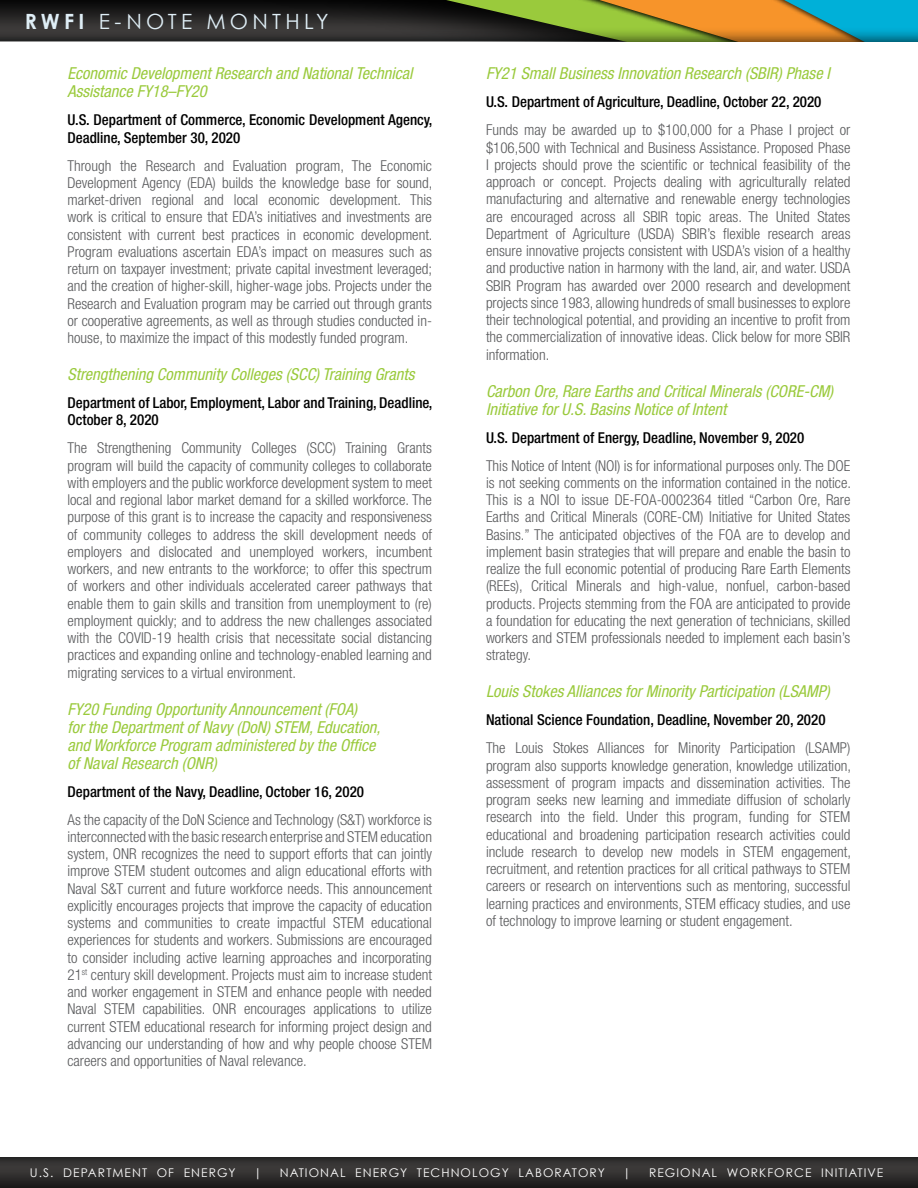
<style>
.page{position:relative;width:918px;height:1188px;background:#fff}
.page>*{position:absolute;margin:0;border:0;box-sizing:border-box;transform-origin:0 0}
.t1{font:21px "Century Gothic";letter-spacing:.205em;color:#dfeef6}
.t2{font:italic condensed 16.5px/18px "Helvetica Neue LT Std";color:#9aca3c}
.t3{font:300 condensed 15px/17.2px "Helvetica Neue LT Std";color:#58595b;text-align:justify}
.t4{font:500 condensed 15px/17.2px "Helvetica Neue LT Std";color:#000}
.t5{font:12px "Century Gothic";letter-spacing:.09em;color:#fff}
.s1{font-weight:700}
</style>
<div class="page">
<div style="left:0;top:1155px;width:918px;height:33px;background:linear-gradient(to right,#282727,#282727)"></div>
<svg style="left:70px;top:0;width:507px;height:27px;background:#2e3420"></svg>
<svg style="left:581px;top:0;width:337px;height:27px;background:#90a163"></svg>
<div style="left:0;top:27px;width:918px;height:1145px;background:#000;opacity:.6"></div>
<div style="left:0;top:42px;width:918px;height:1115px;background:#fff"></div>
<h1 class="t1" style="left:25px;top:8px;width:305px"><span class="s1">RWFI</span> E-NOTE MONTHLY</h1>
<p class="t2" style="left:68px;top:65px;width:346px">Economic Development Research and National Technical<br>Assistance FY18–FY20</p>
<p class="t4" style="left:68px;top:111px;width:367px">U.S. Department of Commerce, Economic Development Agency,<br>Deadline, September 30, 2020</p>
<p class="t3" style="left:68px;top:157px;width:367px">Through the Research and Evaluation program, The Economic Development Agency (EDA) builds the knowledge base for sound, market-driven regional and local economic development. This work is critical to ensure that EDA’s initiatives and investments are consistent with current best practices in economic development.<br>Program evaluations ascertain EDA’s impact on measures such as return on taxpayer investment; private capital investment leveraged; and the creation of higher-skill, higher-wage jobs. Projects under the Research and Evaluation program may be carried out through grants or cooperative agreements, as well as through studies conducted in&shy;house, to maximize the impact of this modestly funded program.</p>
<p class="t2" style="left:68px;top:366px;width:348px">Strengthening Community Colleges (SCC) Training Grants</p>
<p class="t4" style="left:68px;top:394px;width:367px">Department of Labor, Employment, Labor and Training, Deadline,<br>October 8, 2020</p>
<p class="t3" style="left:68px;top:439px;width:366px">The Strengthening Community Colleges (SCC) Training Grants program will build the capacity of community colleges to collaborate with employers and the public workforce development system to meet local and regional labor market demand for a skilled workforce. The purpose of this grant is to increase the capacity and responsiveness of community colleges to address the skill development needs of employers and dislocated and unemployed workers, incumbent workers, and new entrants to the workforce; to offer this spectrum of workers and other individuals accelerated career pathways that enable them to gain skills and transition from unemployment to (re) employment quickly; and to address the new challenges associated with the COVID-19 health crisis that necessitate social distancing practices and expanding online and technology-enabled learning and migrating services to a virtual environment.</p>
<p class="t2" style="left:68px;top:700px;width:314px">FY20 Funding Opportunity Announcement (FOA)<br>for the Department of Navy (DoN) STEM, Education, and Workforce Program administered by the Office of Naval Research (ONR)</p>
<p class="t4" style="left:68px;top:782px;width:298px">Department of the Navy, Deadline, October 16, 2020</p>
<p class="t3" style="left:68px;top:811px;width:366px">As the capacity of the DoN Science and Technology (S&amp;T) workforce is interconnected with the basic research enterprise and STEM education system, ONR recognizes the need to support efforts that can jointly improve STEM student outcomes and align educational efforts with Naval S&amp;T current and future workforce needs. This announcement explicitly encourages projects that improve the capacity of education systems and communities to create impactful STEM educational experiences for students and workers. Submissions are encouraged to consider including active learning approaches and incorporating 21<sup>st</sup> century skill development. Projects must aim to increase student and worker engagement in STEM and enhance people with needed Naval STEM capabilities. ONR encourages applications to utilize current STEM educational research for informing project design and advancing our understanding of how and why people choose STEM careers and opportunities of Naval relevance.</p>
<p class="t2" style="left:486px;top:65px;width:345px">FY21 Small Business Innovation Research (SBIR) Phase I</p>
<p class="t4" style="left:486px;top:93px;width:337px">U.S. Department of Agriculture, Deadline, October 22, 2020</p>
<p class="t3" style="left:486px;top:121px;width:366px">Funds may be awarded up to $100,000 for a Phase I project or $106,500 with Technical and Business Assistance. Proposed Phase I projects should prove the scientific or technical feasibility of the approach or concept. Projects dealing with agriculturally related manufacturing and alternative and renewable energy technologies are encouraged across all SBIR topic areas. The United States Department of Agriculture (USDA) SBIR’s flexible research areas ensure innovative projects consistent with USDA’s vision of a healthy and productive nation in harmony with the land, air, and water. USDA SBIR Program has awarded over 2000 research and development projects since 1983, allowing hundreds of small businesses to explore their technological potential, and providing an incentive to profit from the commercialization of innovative ideas. Click below for more SBIR information.</p>
<p class="t2" style="left:486px;top:382px;width:349px">Carbon Ore, Rare Earths and Critical Minerals (CORE-CM)<br>Initiative for U.S. Basins Notice of Intent</p>
<p class="t4" style="left:486px;top:428px;width:320px">U.S. Department of Energy, Deadline, November 9, 2020</p>
<p class="t3" style="left:486px;top:457px;width:367px">This Notice of Intent (NOI) is for informational purposes only. The DOE is not seeking comments on the information contained in the notice.<br>This is a NOI to issue DE-FOA-0002364 titled “Carbon Ore, Rare Earths and Critical Minerals (CORE-CM) Initiative for United States Basins.” The anticipated objectives of the FOA are to develop and implement basin strategies that will prepare and enable the basin to realize the full economic potential of producing Rare Earth Elements (REEs), Critical Minerals and high-value, nonfuel, carbon-based products. Projects stemming from the FOA are anticipated to provide a foundation for educating the next generation of technicians, skilled workers and STEM professionals needed to implement each basin’s strategy.</p>
<p class="t2" style="left:486px;top:683px;width:345px">Louis Stokes Alliances for Minority Participation (LSAMP)</p>
<p class="t4" style="left:486px;top:711px;width:341px">National Science Foundation, Deadline, November 20, 2020</p>
<p class="t3" style="left:486px;top:739px;width:367px">The Louis Stokes Alliances for Minority Participation (LSAMP) program also supports knowledge generation, knowledge utilization, assessment of program impacts and dissemination activities. The program seeks new learning and immediate diffusion of scholarly research into the field. Under this program, funding for STEM educational and broadening participation research activities could include research to develop new models in STEM engagement, recruitment, and retention practices for all critical pathways to STEM careers or research on interventions such as mentoring, successful learning practices and environments, STEM efficacy studies, and use of technology to improve learning or student engagement.</p>
<p class="t5" style="left:30px;top:1165px;width:207px">U.S. DEPARTMENT OF ENERGY</p>
<p class="t5" style="left:254px;top:1165px;width:10px">|</p>
<p class="t5" style="left:280px;top:1165px;width:326px">NATIONAL ENERGY TECHNOLOGY LABORATORY</p>
<p class="t5" style="left:623px;top:1165px;width:10px">|</p>
<p class="t5" style="left:649px;top:1165px;width:236px">REGIONAL WORKFORCE INITIATIVE</p>
</div>
